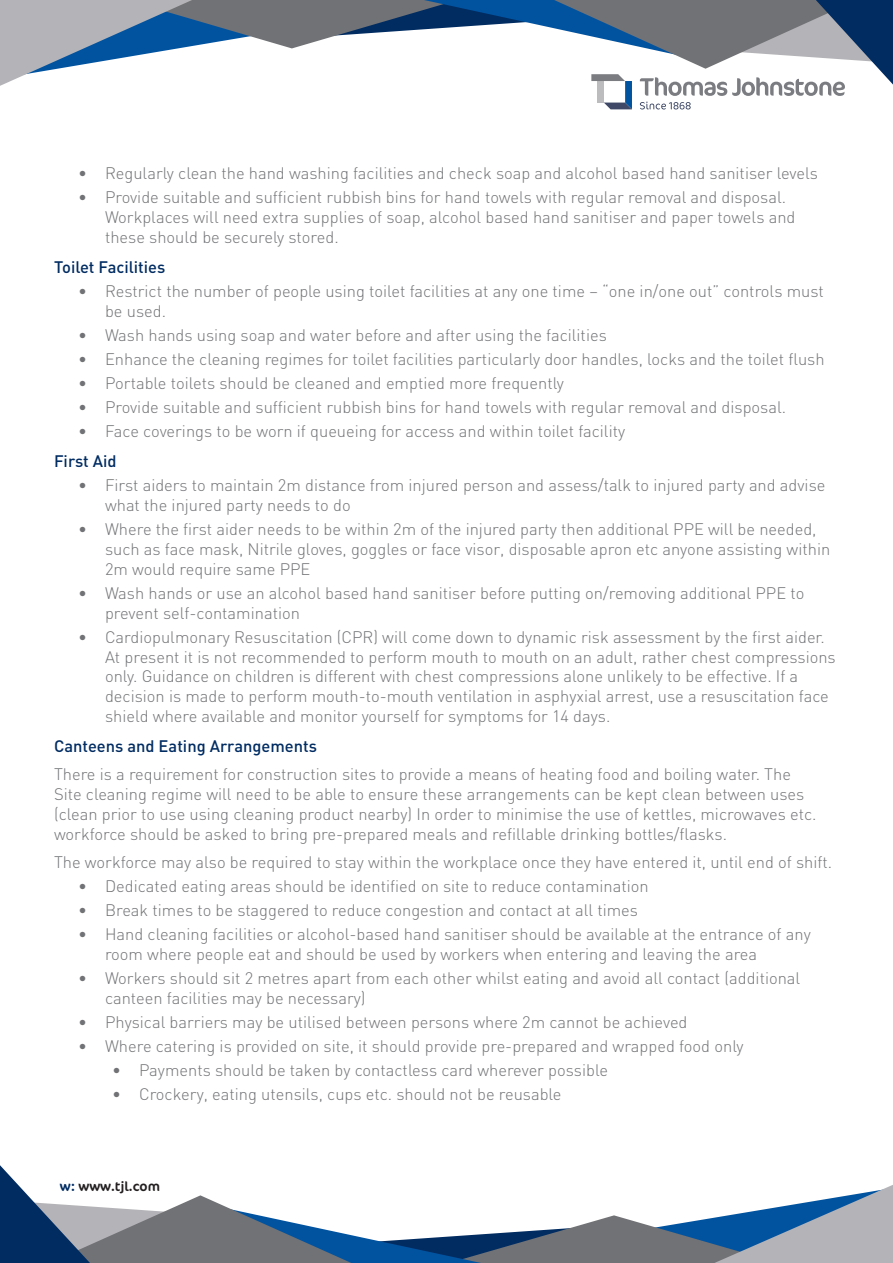
<style>
.page{position:relative;width:893px;height:1263px;background:#fff}
.page>*{position:absolute;margin:0;border:0;box-sizing:border-box;transform-origin:0 0}
.Copy{font:300 16.5px/19.8px "DIN";color:#717275}
.Copy-2{font:500 16.5px "DIN";color:#002c62}
.t1{font:13.5px "Cocon";color:#231f20}
.s1{color:#002c62}
</style>
<div class="page">
<svg style="left:0;top:0;width:893px;height:109px"></svg>
<svg style="left:0;top:1165px;width:893px;height:98px"></svg>
<div style="left:817px;top:1178px;width:22px;height:15px;background:#fff"></div>
<p class="Copy" style="left:78px;top:163px;width:741px">• Regularly clean the hand washing facilities and check soap and alcohol based hand sanitiser levels</p>
<p class="Copy" style="left:105px;top:187px;width:692px;text-indent:-27px">• Provide suitable and sufficient rubbish bins for hand towels with regular removal and disposal.<br>Workplaces will need extra supplies of soap, alcohol based hand sanitiser and paper towels and these should be securely stored.</p>
<p class="Copy-2" style="left:54px;top:256px;width:113px">Toilet Facilities</p>
<p class="Copy" style="left:105px;top:281px;width:720px;text-indent:-27px">• Restrict the number of people using toilet facilities at any one time – “one in/one out” controls must be used.</p>
<p class="Copy" style="left:78px;top:324px;width:530px">• Wash hands using soap and water before and after using the facilities</p>
<p class="Copy" style="left:78px;top:349px;width:748px">• Enhance the cleaning regimes for toilet facilities particularly door handles, locks and the toilet flush</p>
<p class="Copy" style="left:78px;top:373px;width:487px">• Portable toilets should be cleaned and emptied more frequently</p>
<p class="Copy" style="left:78px;top:397px;width:710px">• Provide suitable and sufficient rubbish bins for hand towels with regular removal and disposal.</p>
<p class="Copy" style="left:78px;top:421px;width:549px">• Face coverings to be worn if queueing for access and within toilet facility</p>
<p class="Copy-2" style="left:54px;top:450px;width:64px">First Aid</p>
<p class="Copy" style="left:105px;top:475px;width:722px;text-indent:-27px">• First aiders to maintain 2m distance from injured person and assess/talk to injured party and advise what the injured party needs to do</p>
<p class="Copy" style="left:105px;top:519px;width:727px;text-indent:-27px">• Where the first aider needs to be within 2m of the injured party then additional PPE will be needed, such as face mask, Nitrile gloves, goggles or face visor, disposable apron etc anyone assisting within<br>2m would require same PPE</p>
<p class="Copy" style="left:105px;top:582px;width:701px;text-indent:-27px">• Wash hands or use an alcohol based hand sanitiser before putting on/removing additional PPE to prevent self-contamination</p>
<p class="Copy" style="left:105px;top:626px;width:732px;text-indent:-27px">• Cardiopulmonary Resuscitation (CPR) will come down to dynamic risk assessment by the first aider.<br>At present it is not recommended to perform mouth to mouth on an adult, rather chest compressions only. Guidance on children is different with chest compressions alone unlikely to be effective. If a decision is made to perform mouth-to-mouth ventilation in asphyxial arrest, use a resuscitation face shield where available and monitor yourself for symptoms for 14 days.</p>
<p class="Copy-2" style="left:54px;top:735px;width:265px">Canteens and Eating Arrangements</p>
<p class="Copy" style="left:54px;top:764px;width:764px">There is a requirement for construction sites to provide a means of heating food and boiling water. The Site cleaning regime will need to be able to ensure these arrangements can be kept clean between uses (clean prior to use using cleaning product nearby) In order to minimise the use of kettles, microwaves etc. workforce should be asked to bring pre-prepared meals and refillable drinking bottles/flasks.</p>
<p class="Copy" style="left:54px;top:851px;width:780px">The workforce may also be required to stay within the workplace once they have entered it, until end of shift.</p>
<p class="Copy" style="left:78px;top:876px;width:572px">• Dedicated eating areas should be identified on site to reduce contamination</p>
<p class="Copy" style="left:78px;top:900px;width:561px">• Break times to be staggered to reduce congestion and contact at all times</p>
<p class="Copy" style="left:105px;top:924px;width:707px;text-indent:-27px">• Hand cleaning facilities or alcohol-based hand sanitiser should be available at the entrance of any room where people eat and should be used by workers when entering and leaving the area</p>
<p class="Copy" style="left:105px;top:967px;width:697px;text-indent:-27px">• Workers should sit 2 metres apart from each other whilst eating and avoid all contact (additional canteen facilities may be necessary)</p>
<p class="Copy" style="left:78px;top:1011px;width:611px">• Physical barriers may be utilised between persons where 2m cannot be achieved</p>
<p class="Copy" style="left:78px;top:1035px;width:667px">• Where catering is provided on site, it should provide pre-prepared and wrapped food only</p>
<p class="Copy" style="left:112px;top:1059px;width:497px">• Payments should be taken by contactless card wherever possible</p>
<p class="Copy" style="left:112px;top:1083px;width:451px">• Crockery, eating utensils, cups etc. should not be reusable</p>
<p class="t1" style="left:60px;top:1176px;width:102px"><span class="s1">w:</span> www.tjl.com</p>
</div>
